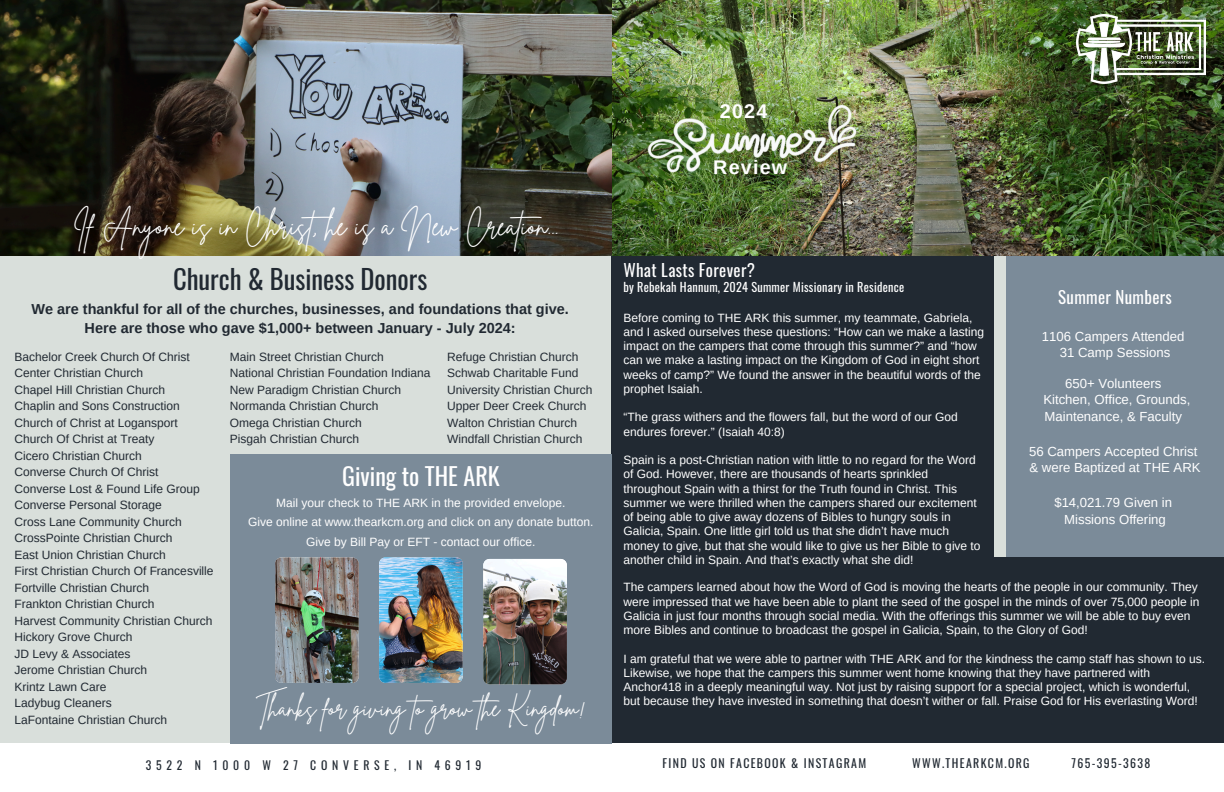
<style>
.page{position:relative;width:1224px;height:792px;background:#d9dfdb}
.page>*{position:absolute;margin:0;border:0;box-sizing:border-box;transform-origin:0 0}
.t1{font:28.2px "Brittany Signature";color:#fff}
.t2{font:26.6px "Oswald";color:#212932}
.t3{font:24px "Brittany Signature";color:#fff}
.t4{font:24px "Oswald";color:#fff}
.t5{font:700 19.8px "Arimo";letter-spacing:.06em;color:#fff}
.t6{font:16.9px "Oswald";letter-spacing:.02em;color:#fff}
.t7{font:700 14.5px/19.3px "Arimo";color:#212932;text-align:center}
.t8{font:13.2px/16.2px "Arimo";color:#fff;text-align:center}
.t9{font:12.2px "Oswald";letter-spacing:.02em;color:#fff}
.t10{font:12px/14.2px "Arimo";color:#fff}
.t11{font:12px "Arimo";color:#212932}
.t12{font:11.9px "Oswald";letter-spacing:.115em;color:#212932}
.t13{font:11.8px "Oswald";letter-spacing:.405em;color:#212932}
</style>
<div class="page">
<div style="left:612px;top:243px;width:382px;height:353px;background:#212932"></div>
<div style="left:1006px;top:226px;width:218px;height:345px;background:#7b8b99"></div>
<div style="left:612px;top:557px;width:612px;height:187px;background:#212932"></div>
<img style="left:0;top:0;width:1224px;height:256px">
<div style="left:0;top:744px;width:1224px;height:48px;background:#fff"></div>
<img style="left:1076px;top:14px;width:129px;height:69px">
<img style="left:628px;top:34px;width:244px;height:205px">
<div style="left:230px;top:454px;width:382px;height:290px;background:#7b8b99"></div>
<img style="left:275px;top:557px;width:84px;height:126px;border-radius:6px">
<img style="left:379px;top:557px;width:84px;height:126px;border-radius:6px">
<img style="left:483px;top:559px;width:84px;height:125px;border-radius:6px">
<h3 class="t5" style="left:720px;top:100px;width:49px">2024</h3>
<p class="t1" style="left:73px;top:207px;width:487px">If Anyone is in Christ, he is a New Creation...</p>
<p class="t2" style="left:173px;top:258px;width:256px">Church &amp; Business Donors</p>
<p class="t7" style="left:31px;top:299px;width:539px">We are thankful for all of the churches, businesses, and foundations that give.<br>Here are those who gave $1,000+ between January - July 2024:</p>
<p class="t11" style="left:14px;top:350px;width:177px">Bachelor Creek Church Of Christ</p>
<p class="t11" style="left:14px;top:367px;width:130px">Center Christian Church</p>
<p class="t11" style="left:14px;top:383px;width:152px">Chapel Hill Christian Church</p>
<p class="t11" style="left:14px;top:400px;width:167px">Chaplin and Sons Construction</p>
<p class="t11" style="left:14px;top:416px;width:165px">Church of Christ at Logansport</p>
<p class="t11" style="left:14px;top:433px;width:141px">Church Of Christ at Treaty</p>
<p class="t11" style="left:14px;top:449px;width:129px">Cicero Christian Church</p>
<p class="t11" style="left:14px;top:466px;width:145px">Converse Church Of Christ</p>
<p class="t11" style="left:14px;top:482px;width:187px">Converse Lost &amp; Found Life Group</p>
<p class="t11" style="left:14px;top:499px;width:149px">Converse Personal Storage</p>
<p class="t11" style="left:14px;top:515px;width:169px">Cross Lane Community Church</p>
<p class="t11" style="left:14px;top:532px;width:159px">CrossPointe Christian Church</p>
<p class="t11" style="left:14px;top:548px;width:153px">East Union Christian Church</p>
<p class="t11" style="left:14px;top:565px;width:201px">First Christian Church Of Francesville</p>
<p class="t11" style="left:14px;top:581px;width:136px">Fortville Christian Church</p>
<p class="t11" style="left:14px;top:598px;width:141px">Frankton Christian Church</p>
<p class="t11" style="left:14px;top:614px;width:199px">Harvest Community Christian Church</p>
<p class="t11" style="left:14px;top:631px;width:119px">Hickory Grove Church</p>
<p class="t11" style="left:14px;top:647px;width:117px">JD Levy &amp; Associates</p>
<p class="t11" style="left:14px;top:664px;width:134px">Jerome Christian Church</p>
<p class="t11" style="left:14px;top:680px;width:93px">Krintz Lawn Care</p>
<p class="t11" style="left:14px;top:697px;width:99px">Ladybug Cleaners</p>
<p class="t11" style="left:14px;top:713px;width:154px">LaFontaine Christian Church</p>
<h2 class="t11" style="left:230px;top:350px;width:155px">Main Street Christian Church</h2>
<p class="t11" style="left:230px;top:367px;width:202px">National Christian Foundation Indiana</p>
<p class="t11" style="left:230px;top:383px;width:173px">New Paradigm Christian Church</p>
<p class="t11" style="left:230px;top:400px;width:150px">Normanda Christian Church</p>
<p class="t11" style="left:230px;top:416px;width:133px">Omega Christian Church</p>
<p class="t11" style="left:230px;top:433px;width:131px">Pisgah Christian Church</p>
<p class="t11" style="left:447px;top:350px;width:133px">Refuge Christian Church</p>
<h2 class="t11" style="left:447px;top:367px;width:133px">Schwab Charitable Fund</h2>
<p class="t11" style="left:447px;top:383px;width:147px">University Christian Church</p>
<p class="t11" style="left:447px;top:400px;width:141px">Upper Deer Creek Church</p>
<p class="t11" style="left:447px;top:416px;width:131px">Walton Christian Church</p>
<p class="t11" style="left:447px;top:433px;width:137px">Windfall Christian Church</p>
<p class="t4" style="left:342px;top:457px;width:159px">Giving to THE ARK</p>
<p class="t10" style="left:276px;top:495px;width:291px">Mail your check to THE ARK in the provided envelope.</p>
<p class="t10" style="left:248px;top:515px;width:347px">Give online at www.thearkcm.org and click on any donate button.</p>
<p class="t10" style="left:306px;top:534px;width:231px">Give by Bill Pay or EFT - contact our office.</p>
<p class="t3" style="left:256px;top:693px;width:331px">Thanks for giving to grow the Kingdom!</p>
<h3 class="t5" style="left:713px;top:156px;width:75px">Review</h3>
<p class="t6" style="left:623px;top:257px;width:133px">What Lasts Forever?</p>
<h4 class="t9" style="left:623px;top:278px;width:282px">by Rebekah Hannum, 2024 Summer Missionary in Residence</h4>
<h5 class="t10" style="left:623px;top:310px;width:362px">Before coming to THE ARK this summer, my teammate, Gabriela, and I asked ourselves these questions: “How can we make a lasting impact on the campers that come through this summer?” and “how can we make a lasting impact on the Kingdom of God in eight short weeks of camp?” We found the answer in the beautiful words of the prophet Isaiah.</h5>
<p class="t10" style="left:623px;top:410px;width:336px">“The grass withers and the flowers fall, but the word of our God endures forever.” (Isaiah 40:8)</p>
<p class="t10" style="left:623px;top:453px;width:359px">Spain is a post-Christian nation with little to no regard for the Word of God. However, there are thousands of hearts sprinkled throughout Spain with a thirst for the Truth found in Christ. This summer we were thrilled when the campers shared our excitement of being able to give away dozens of Bibles to hungry souls in Galicia, Spain. One little girl told us that she didn’t have much money to give, but that she would like to give us her Bible to give to another child in Spain. And that’s exactly what she did!</p>
<p class="t6" style="left:1058px;top:284px;width:115px">Summer Numbers</p>
<h6 class="t8" style="left:1042px;top:328px;width:144px">1106 Campers Attended</h6>
<p class="t8" style="left:1060px;top:344px;width:112px">31 Camp Sessions</p>
<p class="t8" style="left:1043px;top:375px;width:149px">650+ Volunteers<br>Kitchen, Office, Grounds,<br>Maintenance, &amp; Faculty</p>
<h6 class="t8" style="left:1029px;top:443px;width:170px">56 Campers Accepted Christ</h6>
<p class="t8" style="left:1029px;top:459px;width:173px">&amp; were Baptized at THE ARK</p>
<h6 class="t8" style="left:1054px;top:495px;width:119px">$14,021.79 Given in</h6>
<p class="t8" style="left:1064px;top:511px;width:103px">Missions Offering</p>
<p class="t10" style="left:623px;top:580px;width:577px">The campers learned about how the Word of God is moving the hearts of the people in our community. They were impressed that we have been able to plant the seed of the gospel in the minds of over 75,000 people in Galicia in just four months through social media. With the offerings this summer we will be able to buy even more Bibles and continue to broadcast the gospel in Galicia, Spain, to the Glory of God!</p>
<h1 class="t10" style="left:623px;top:651px;width:583px">I am grateful that we were able to partner with THE ARK and for the kindness the camp staff has shown to us.<br>Likewise, we hope that the campers this summer went home knowing that they have partnered with Anchor418 in a deeply meaningful way. Not just by raising support for a special project, which is wonderful, but because they have invested in something that doesn’t wither or fall. Praise God for His everlasting Word!</h1>
<p class="t13" style="left:146px;top:756px;width:337px">3522 N 1000 W 27 CONVERSE, IN 46919</p>
<p class="t12" style="left:663px;top:754px;width:205px">FIND US ON FACEBOOK &amp; INSTAGRAM</p>
<p class="t12" style="left:912px;top:754px;width:119px">WWW.THEARKCM.ORG</p>
<p class="t12" style="left:1072px;top:754px;width:80px">765-395-3638</p>
</div>
